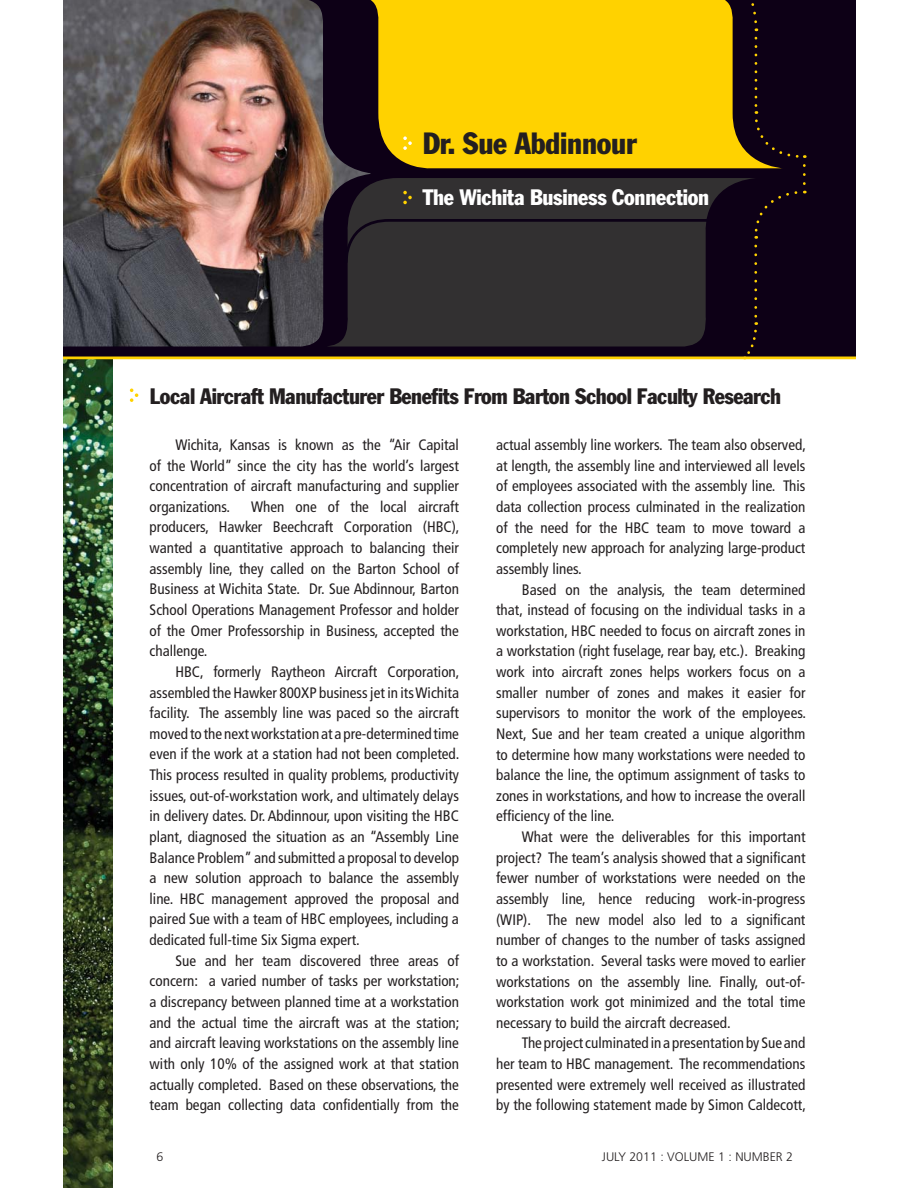
<style>
.page{position:relative;width:918px;height:1188px;background:#fff}
.page>*{position:absolute;margin:0;border:0;box-sizing:border-box;transform-origin:0 0}
.t1{font:condensed 30.3px "Franklin Gothic";letter-spacing:-.01em;color:#231f20}
.t2{font:condensed 22.05px "Franklin Gothic";letter-spacing:-.02em;color:#231f20}
.t3{font:condensed 22.05px "Franklin Gothic";letter-spacing:-.01em;color:#fff}
.t4{font:condensed 15.15px/20.7px "Frutiger";color:#231f20;text-align:justify}
.t5{font:300 12.3px "Frutiger";color:#231f20}
</style>
<div class="page">
<img style="left:63px;top:362px;width:49px;height:826px">
<svg style="left:63px;top:0;width:792px;height:362px;background:#271921"></svg>
<img style="left:63px;top:0;width:307px;height:347px">
<div style="left:783px;top:38px;width:22px;height:121px;background:#0d0016"></div>
<div style="left:753px;top:165px;width:53px;height:74px;background:#0d0016"></div>
<svg style="left:743px;top:246px;width:16px;height:113px"></svg>
<svg style="left:325px;top:178px;width:431px;height:169px;background:#2b262b"></svg>
<svg style="left:289px;top:0;width:494px;height:170px;background:#c09b0a"></svg>
<svg style="left:130px;top:389px;width:8px;height:13px"></svg>
<svg style="left:341px;top:218px;width:370px;height:47px;background:#2e2b2e"></svg>
<svg style="left:403px;top:136px;width:9px;height:14px"></svg>
<svg style="left:403px;top:191px;width:9px;height:13px"></svg>
<h1 class="t1" style="left:423px;top:133px;width:215px">Dr. Sue Abdinnour</h1>
<h2 class="t3" style="left:423px;top:189px;width:288px">The Wichita Business Connection</h2>
<h2 class="t2" style="left:150px;top:388px;width:633px">Local Aircraft Manufacturer Benefits From Barton School Faculty Research</h2>
<p class="t4" style="left:150px;top:436px;width:311px;text-indent:26px">Wichita, Kansas is known as the “Air Capital of the World” since the city has the world’s largest concentration of aircraft manufacturing and supplier organizations.</p>
<p class="t4" style="left:150px;top:497px;width:311px;text-indent:101px">When one of the local aircraft producers, Hawker Beechcraft Corporation (HBC), wanted a quantitative approach to balancing their assembly line, they called on the Barton School of Business at Wichita State. Dr. Sue Abdinnour, Barton School Operations Management Professor and holder of the Omer Professorship in Business, accepted the challenge.</p>
<p class="t4" style="left:150px;top:663px;width:311px;text-indent:26px">HBC, formerly Raytheon Aircraft Corporation, assembled the Hawker 800XP business jet in its Wichita facility. The assembly line was paced so the aircraft moved to the next workstation at a pre-determined time even if the work at a station had not been completed.<br>This process resulted in quality problems, productivity issues, out-of-workstation work, and ultimately delays in delivery dates. Dr. Abdinnour, upon visiting the HBC plant, diagnosed the situation as an “Assembly Line Balance Problem” and submitted a proposal to develop a new solution approach to balance the assembly line. HBC management approved the proposal and paired Sue with a team of HBC employees, including a dedicated full-time Six Sigma expert.</p>
<p class="t4" style="left:150px;top:951px;width:311px;text-indent:26px">Sue and her team discovered three areas of concern: a varied number of tasks per workstation; a discrepancy between planned time at a workstation and the actual time the aircraft was at the station; and aircraft leaving workstations on the assembly line with only 10% of the assigned work at that station actually completed. Based on these observations, the team began collecting data confidentially from the</p>
<p class="t5" style="left:156px;top:1151px;width:8px">6</p>
<p class="t4" style="left:496px;top:436px;width:311px">actual assembly line workers. The team also observed, at length, the assembly line and interviewed all levels of employees associated with the assembly line. This data collection process culminated in the realization of the need for the HBC team to move toward a completely new approach for analyzing large-product assembly lines.</p>
<p class="t4" style="left:496px;top:580px;width:311px;text-indent:26px">Based on the analysis, the team determined that, instead of focusing on the individual tasks in a workstation, HBC needed to focus on aircraft zones in a workstation (right fuselage, rear bay, etc.). Breaking work into aircraft zones helps workers focus on a smaller number of zones and makes it easier for supervisors to monitor the work of the employees.<br>Next, Sue and her team created a unique algorithm to determine how many workstations were needed to balance the line, the optimum assignment of tasks to zones in workstations, and how to increase the overall efficiency of the line.</p>
<p class="t4" style="left:496px;top:828px;width:311px;text-indent:26px">What were the deliverables for this important project? The team’s analysis showed that a significant fewer number of workstations were needed on the assembly line, hence reducing work-in-progress (WIP). The new model also led to a significant number of changes to the number of tasks assigned to a workstation. Several tasks were moved to earlier workstations on the assembly line. Finally, out-of&shy;workstation work got minimized and the total time necessary to build the aircraft decreased.</p>
<p class="t4" style="left:496px;top:1034px;width:311px;text-indent:26px">The project culminated in a presentation by Sue and her team to HBC management. The recommendations presented were extremely well received as illustrated by the following statement made by Simon Caldecott,</p>
<p class="t5" style="left:602px;top:1151px;width:193px">JULY 2011 : VOLUME 1 : NUMBER 2</p>
</div>
